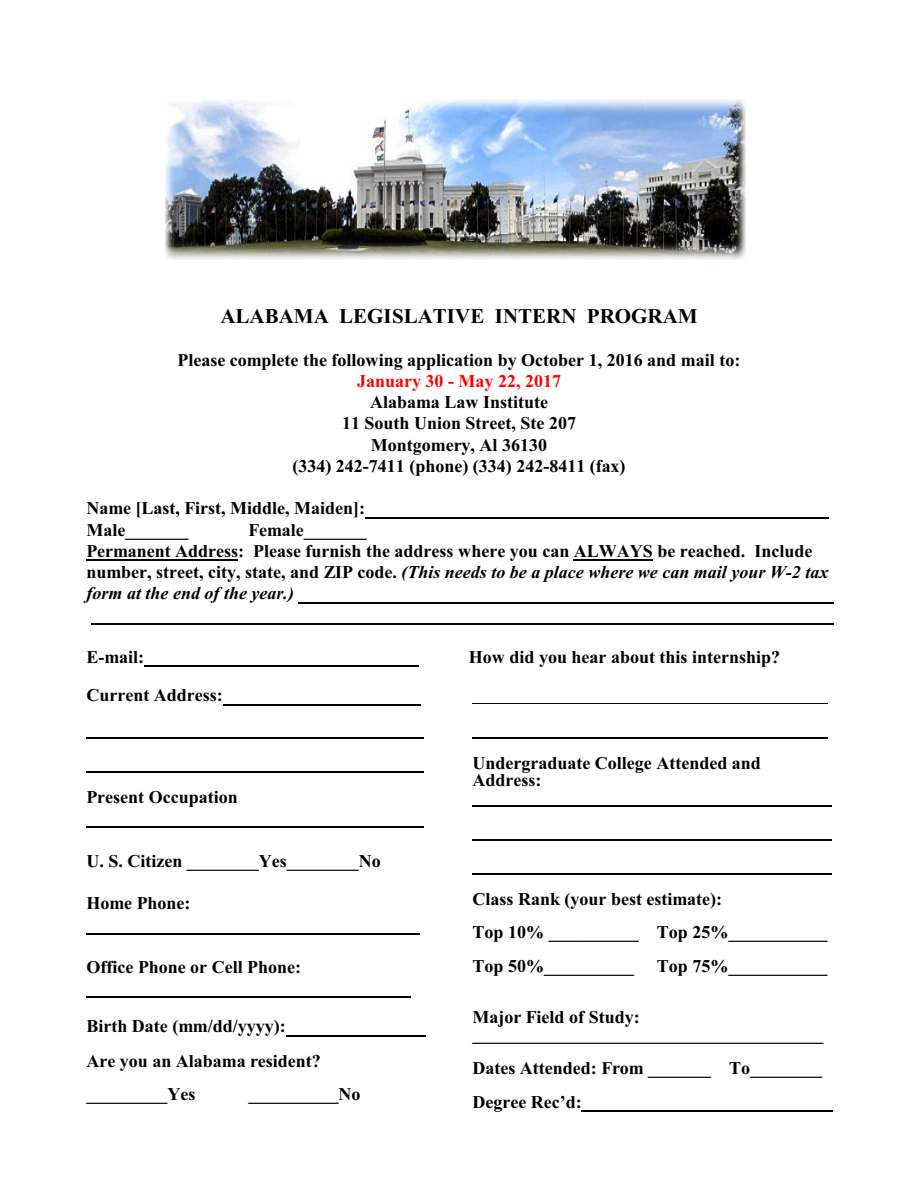
<style>
.page{position:relative;width:918px;height:1188px;background:#fff}
.page>*{position:absolute;margin:0;border:0;box-sizing:border-box;transform-origin:0 0}
.t1{font:700 21px "Times New Roman";color:#000}
.t2{font:700 18px/21.3px "Times New Roman";color:#000}
.t3{font:700 18px "Times New Roman";color:#f00}
.s1{font-style:italic}
</style>
<div class="page">
<hr style="left:365px;top:517px;width:464px;height:1px;background:#000">
<hr style="left:86px;top:560px;width:152px;height:1px;background:#000">
<hr style="left:574px;top:560px;width:79px;height:1px;background:#000">
<hr style="left:298px;top:602px;width:536px;height:1px;background:#000">
<hr style="left:91px;top:623px;width:742px;height:1px;background:#000">
<hr style="left:144px;top:666px;width:275px;height:1px;background:#000">
<hr style="left:223px;top:704px;width:198px;height:1px;background:#000">
<hr style="left:86px;top:738px;width:338px;height:1px;background:#000">
<hr style="left:86px;top:771px;width:338px;height:2px;background:#000">
<hr style="left:86px;top:827px;width:338px;height:1px;background:#000">
<hr style="left:86px;top:933px;width:333px;height:1px;background:#000">
<hr style="left:86px;top:996px;width:324px;height:2px;background:#000">
<hr style="left:286px;top:1035px;width:139px;height:1px;background:#000">
<hr style="left:472px;top:704px;width:356px;height:1px;background:#000">
<hr style="left:472px;top:738px;width:356px;height:1px;background:#000">
<hr style="left:472px;top:805px;width:360px;height:1px;background:#000">
<hr style="left:472px;top:839px;width:360px;height:1px;background:#000">
<hr style="left:472px;top:873px;width:360px;height:1px;background:#000">
<hr style="left:581px;top:1110px;width:252px;height:1px;background:#000">
<img style="left:166px;top:99px;width:579px;height:161px">
<p class="t1" style="left:220px;top:308px;width:479px">ALABAMA LEGISLATIVE INTERN PROGRAM</p>
<p class="t2" style="left:178px;top:351px;width:564px">Please complete the following application by October 1, 2016 and mail to:</p>
<p class="t3" style="left:357px;top:375px;width:205px">January 30 - May 22, 2017</p>
<p class="t2" style="left:292px;top:393px;width:335px;text-align:center">Alabama Law Institute<br>11 South Union Street, Ste 207<br>Montgomery, Al 36130<br>(334) 242-7411 (phone) (334) 242-8411 (fax)</p>
<p class="t2" style="left:86px;top:500px;width:280px">Name [Last, First, Middle, Maiden]:<br>Male_______</p>
<p class="t2" style="left:86px;top:521px;width:744px;text-indent:162px">Female_______<br>Permanent Address: Please furnish the address where you can ALWAYS be reached. Include number, street, city, state, and ZIP code. <span class="s1">(This needs to be a place where we can mail your W-2 tax form at the end of the year.)</span></p>
<p class="t2" style="left:86px;top:648px;width:59px">E-mail:</p>
<p class="t2" style="left:469px;top:648px;width:313px">How did you hear about this internship?</p>
<p class="t2" style="left:86px;top:686px;width:138px">Current Address:</p>
<p class="t2" style="left:86px;top:788px;width:153px">Present Occupation</p>
<p class="t2" style="left:86px;top:852px;width:296px">U. S. Citizen ________Yes________No</p>
<p class="t2" style="left:86px;top:894px;width:106px">Home Phone:</p>
<p class="t2" style="left:86px;top:958px;width:216px">Office Phone or Cell Phone:</p>
<p class="t2" style="left:86px;top:1011px;width:236px;line-height:34px">Birth Date (mm/dd/yyyy):<br>Are you an Alabama resident? _________Yes</p>
<p class="t2" style="left:248px;top:1086px;width:113px">__________No</p>
<p class="t2" style="left:472px;top:757px;width:290px;line-height:17px">Undergraduate College Attended and<br>Address:</p>
<p class="t2" style="left:472px;top:883px;width:357px;line-height:33.9px">Class Rank (your best estimate):<br>Top 10% __________ Top 25%___________<br>Top 50%__________</p>
<p class="t2" style="left:657px;top:957px;width:172px">Top 75%___________</p>
<p class="t2" style="left:472px;top:1010px;width:352px;line-height:17px">Major Field of Study: _______________________________________</p>
<p class="t2" style="left:472px;top:1053px;width:351px;line-height:33.9px">Dates Attended: From _______ To________<br>Degree Rec’d:</p>
</div>
